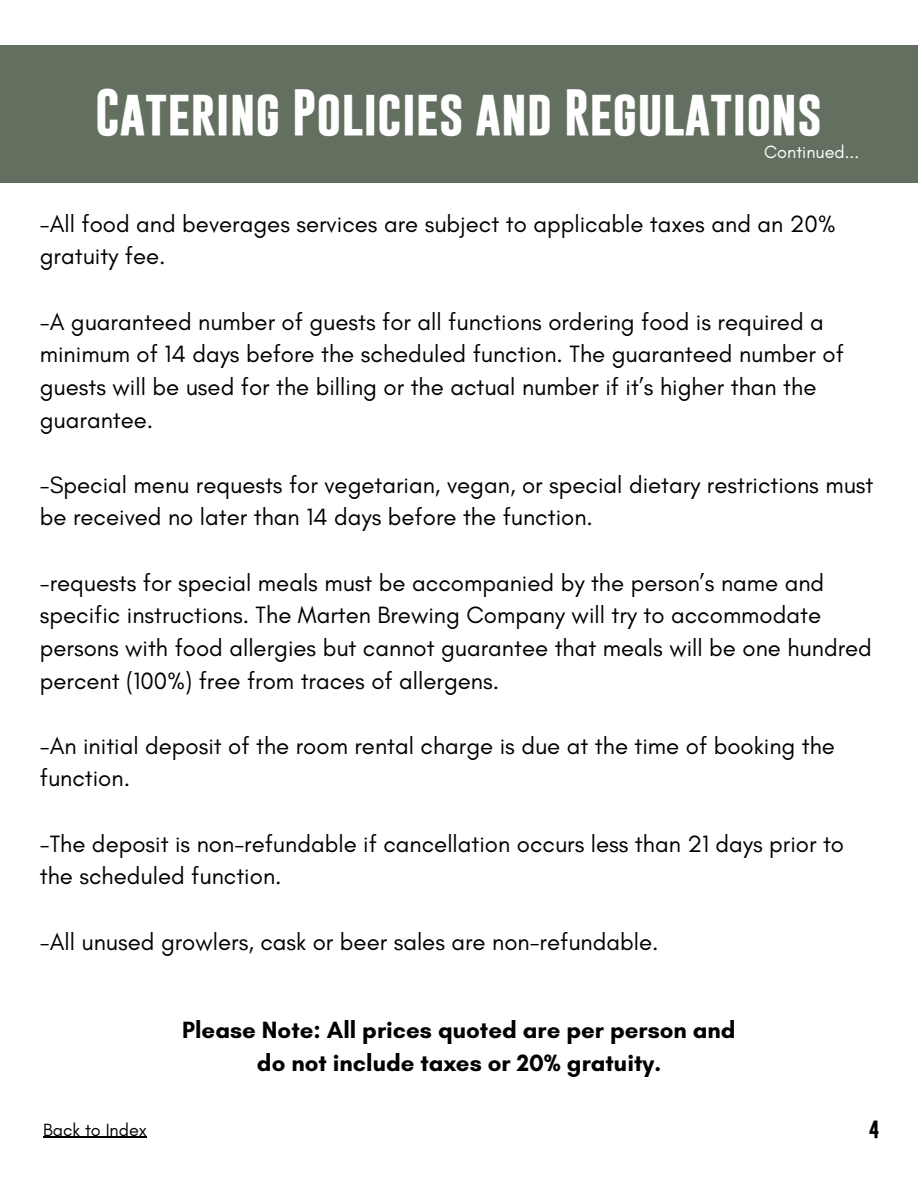
<style>
.page{position:relative;width:918px;height:1188px;background:#fff}
.page>*{position:absolute;margin:0;border:0;box-sizing:border-box;transform-origin:0 0}
.t1{font:700 47.25px "Gobold";color:#fff}
.t2{font:24px/32.7px "Glacial Indifference";color:#000}
.t3{font:700 24px/32.7px "Glacial Indifference";color:#000;text-align:center}
.t4{font:18px "Glacial Indifference";color:#fff}
.t5{font:18px "Glacial Indifference";color:#000}
.t6{font:700 18px "Gobold";color:#000}
</style>
<div class="page">
<div style="left:0;top:45px;width:918px;height:138px;background:#637060"></div>
<hr style="left:43px;top:1137px;width:104px;height:1px;background:#000">
<p class="t1" style="left:95px;top:82px;width:729px">Catering Policies and Regulations</p>
<p class="t4" style="left:764px;top:141px;width:97px">Continued...</p>
<p class="t2" style="left:40px;top:207px;width:797px">-All food and beverages services are subject to applicable taxes and an 20% gratuity fee.</p>
<p class="t2" style="left:40px;top:305px;width:806px">-A guaranteed number of guests for all functions ordering food is required a minimum of 14 days before the scheduled function. The guaranteed number of guests will be used for the billing or the actual number if it’s higher than the guarantee.</p>
<p class="t2" style="left:40px;top:468px;width:835px">-Special menu requests for vegetarian, vegan, or special dietary restrictions must be received no later than 14 days before the function.</p>
<p class="t2" style="left:40px;top:566px;width:834px">-requests for special meals must be accompanied by the person’s name and specific instructions. The Marten Brewing Company will try to accommodate persons with food allergies but cannot guarantee that meals will be one hundred percent (100%) free from traces of allergens.</p>
<p class="t2" style="left:40px;top:729px;width:797px">-An initial deposit of the room rental charge is due at the time of booking the function.</p>
<p class="t2" style="left:40px;top:827px;width:806px">-The deposit is non-refundable if cancellation occurs less than 21 days prior to the scheduled function.</p>
<p class="t2" style="left:40px;top:925px;width:620px">-All unused growlers, cask or beer sales are non-refundable.</p>
<p class="t3" style="left:182px;top:1013px;width:555px">Please Note: All prices quoted are per person and do not include taxes or 20% gratuity.</p>
<p class="t5" style="left:43px;top:1118px;width:105px">Back to Index</p>
<p class="t6" style="left:869px;top:1118px;width:11px">4</p>
</div>
